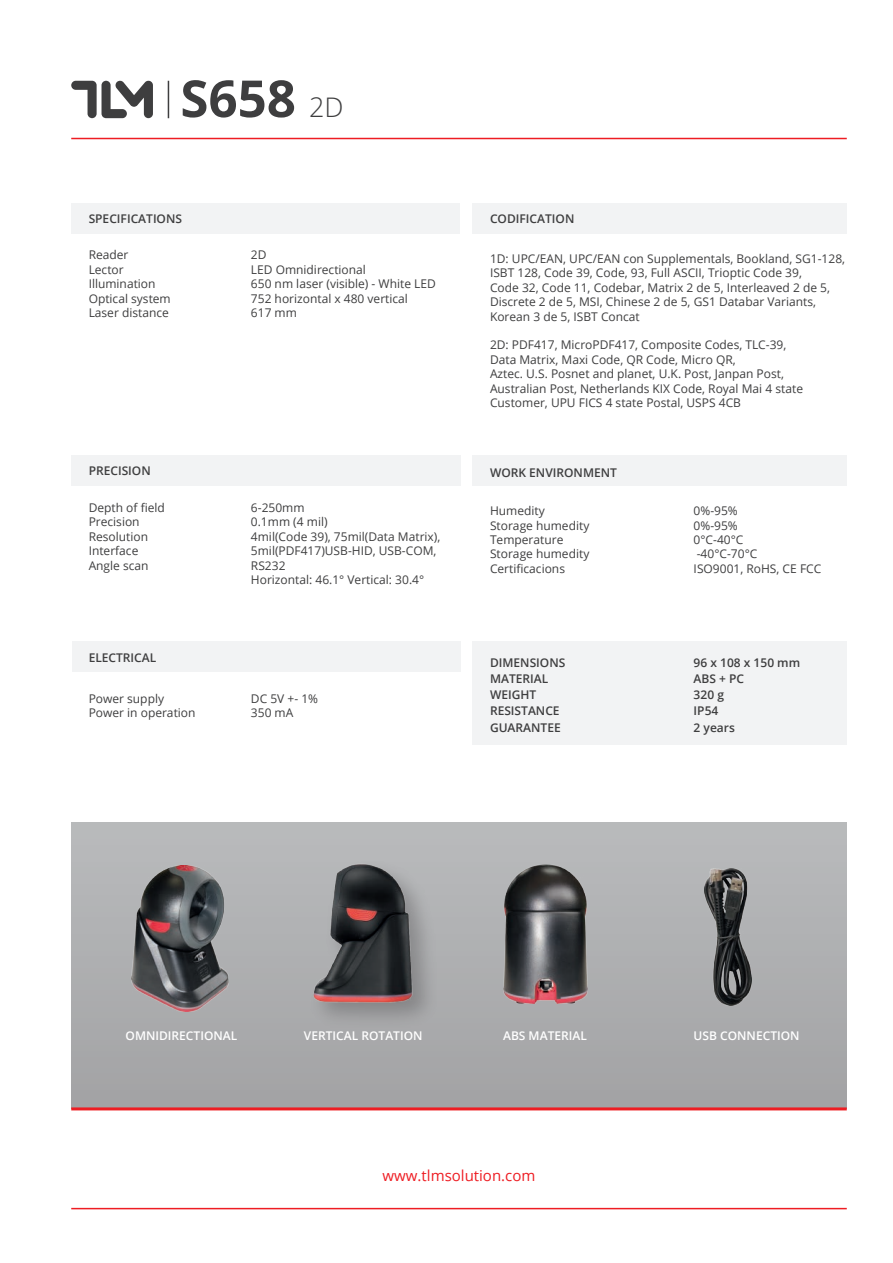
<style>
.page{position:relative;width:893px;height:1263px;background:#fff}
.page>*{position:absolute;margin:0;border:0;box-sizing:border-box;transform-origin:0 0}
.t1{font:700 51px "Open Sans";color:#3e3e3f}
.t2{font:15px "Open Sans";color:#ee1d23}
.t3{font:12px/14.4px "Open Sans";color:#3e3e3f}
.t4{font:600 12px/16.2px "Open Sans";color:#3e3e3f}
.t5{font:600 12px "Open Sans";color:#fff}
.s1{font-weight:300;font-size:27px}
</style>
<div class="page">
<hr style="left:71px;top:138px;width:776px;height:1px;background:#ee1d23">
<hr style="left:71px;top:1208px;width:776px;height:1px;background:#ee1d23">
<div style="left:71px;top:822px;width:776px;height:287px;background:linear-gradient(to right,#acadae,#adaeb0)"></div>
<hr style="left:71px;top:1107px;width:776px;height:3px;background:#ee1d23">
<img style="left:704px;top:869px;width:48px;height:136px">
<img style="left:301px;top:853px;width:144px;height:182px">
<img style="left:286px;top:859px;width:153px;height:152px">
<img style="left:503px;top:865px;width:84px;height:138px">
<img style="left:131px;top:865px;width:98px;height:146px">
<div style="left:71px;top:203px;width:389px;height:31px;background:#f2f3f4"></div>
<div style="left:472px;top:203px;width:375px;height:31px;background:#f2f3f4"></div>
<div style="left:472px;top:641px;width:375px;height:103px;background:#f2f3f4"></div>
<div style="left:71px;top:455px;width:389px;height:31px;background:#f2f3f4"></div>
<div style="left:72px;top:641px;width:388px;height:31px;background:#f2f3f4"></div>
<div style="left:472px;top:455px;width:375px;height:31px;background:#f2f3f4"></div>
<hr style="left:168px;top:81px;width:1px;height:37px;background:#3e3e3f">
<svg style="left:71px;top:80px;width:82px;height:38px"></svg>
<h1 class="t1" style="left:180px;top:63px;width:165px">S658 <span class="s1">2D</span></h1>
<p class="t4" style="left:89px;top:210px;width:95px">SPECIFICATIONS</p>
<p class="t4" style="left:490px;top:210px;width:86px">CODIFICATION</p>
<p class="t3" style="left:89px;top:248px;width:84px">Reader<br>Lector<br>Illumination<br>Optical system<br>Laser distance</p>
<p class="t3" style="left:251px;top:248px;width:186px">2D<br>LED Omnidirectional<br>650 nm laser (visible) - White LED<br>752 horizontal x 480 vertical<br>617 mm</p>
<p class="t4" style="left:89px;top:462px;width:64px">PRECISION</p>
<p class="t3" style="left:490px;top:251px;width:357px">1D: UPC/EAN, UPC/EAN con Supplementals, Bookland, SG1-128, ISBT 128, Code 39, Code, 93, Full ASCII, Trioptic Code 39,<br>Code 32, Code 11, Codebar, Matrix 2 de 5, Interleaved 2 de 5, Discrete 2 de 5, MSI, Chinese 2 de 5, GS1 Databar Variants, Korean 3 de 5, ISBT Concat</p>
<p class="t3" style="left:490px;top:337px;width:315px">2D: PDF417, MicroPDF417, Composite Codes, TLC-39, Data Matrix, Maxi Code, QR Code, Micro QR,<br>Aztec. U.S. Posnet and planet, U.K. Post, Janpan Post, Australian Post, Netherlands KIX Code, Royal Mai 4 state Customer, UPU FICS 4 state Postal, USPS 4CB</p>
<p class="t4" style="left:490px;top:464px;width:128px">WORK ENVIRONMENT</p>
<p class="t3" style="left:89px;top:500px;width:78px">Depth of field<br>Precision<br>Resolution<br>Interface<br>Angle scan</p>
<p class="t3" style="left:490px;top:503px;width:101px">Humedity<br>Storage humedity<br>Temperature<br>Storage humedity<br>Certificacions</p>
<p class="t3" style="left:694px;top:503px;width:129px">0%-95%<br>0%-95%<br>0°C-40°C<br>-40°C-70°C<br>ISO9001, RoHS, CE FCC</p>
<p class="t3" style="left:251px;top:500px;width:191px">6-250mm<br>0.1mm (4 mil)<br>4mil(Code 39), 75mil(Data Matrix),<br>5mil(PDF417)USB-HID, USB-COM,<br>RS232<br>Horizontal: 46.1° Vertical: 30.4°</p>
<p class="t4" style="left:89px;top:649px;width:69px">ELECTRICAL</p>
<p class="t3" style="left:89px;top:691px;width:108px">Power supply<br>Power in operation</p>
<p class="t3" style="left:251px;top:691px;width:69px">DC 5V +- 1%<br>350 mA</p>
<p class="t4" style="left:490px;top:654px;width:77px">DIMENSIONS<br>MATERIAL<br>WEIGHT<br>RESISTANCE<br>GUARANTEE</p>
<p class="t4" style="left:694px;top:654px;width:108px">96 x 108 x 150 mm<br>ABS + PC<br>320 g<br>IP54<br>2 years</p>
<p class="t5" style="left:126px;top:1027px;width:113px">OMNIDIRECTIONAL</p>
<p class="t5" style="left:304px;top:1027px;width:120px">VERTICAL ROTATION</p>
<p class="t5" style="left:503px;top:1027px;width:85px">ABS MATERIAL</p>
<p class="t5" style="left:694px;top:1027px;width:107px">USB CONNECTION</p>
<p class="t2" style="left:383px;top:1165px;width:154px">www.tlmsolution.com</p>
</div>
